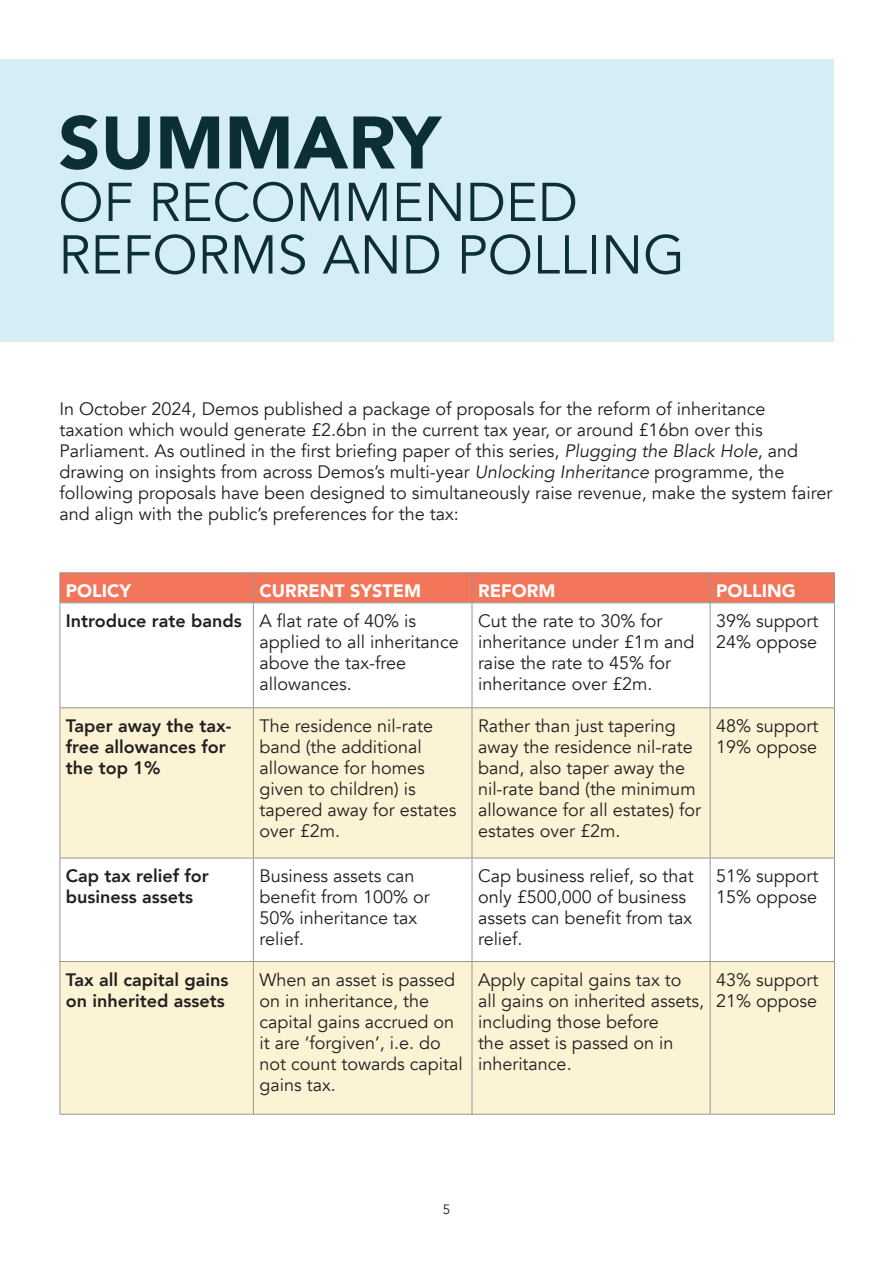
<style>
.page{position:relative;width:893px;height:1263px;background:#fff}
.page>*{position:absolute;margin:0;border:0;box-sizing:border-box;transform-origin:0 0}
.t1{font:900 73.5px "Avenir";color:#0c2f34}
.t2{font:54px/52.5px "Avenir";color:#0c2f34}
.Body{font:18px/21px "Avenir";color:#231f20}
.Body-2{font:800 18px/21px "Avenir";color:#231f20}
.Body-3{font:900 18px "Avenir";color:#fff}
.t3{font:13.5px "Avenir";color:#231f20}
.s1{font-style:italic}
</style>
<div class="page">
<div style="left:0;top:60px;width:833px;height:282px;background:#d5eef5"></div>
<svg style="left:61px;top:708px;width:773px;height:406px;fill:#fcf3d4"></svg>
<hr style="left:60px;top:572px;width:193px;height:1px;background:#939598">
<hr style="left:253px;top:572px;width:219px;height:1px;background:#939598">
<hr style="left:472px;top:572px;width:238px;height:1px;background:#939598">
<hr style="left:710px;top:572px;width:125px;height:1px;background:#939598">
<div style="left:60px;top:573px;width:775px;height:29px;background:#f3755a"></div>
<hr style="left:60px;top:602px;width:193px;height:1px;background:#939598">
<hr style="left:60px;top:603px;width:1px;height:104px;background:#939598">
<hr style="left:253px;top:602px;width:219px;height:1px;background:#939598">
<hr style="left:253px;top:603px;width:1px;height:104px;background:#939598">
<hr style="left:472px;top:602px;width:238px;height:1px;background:#939598">
<hr style="left:472px;top:603px;width:1px;height:104px;background:#939598">
<hr style="left:710px;top:602px;width:125px;height:1px;background:#939598">
<hr style="left:710px;top:603px;width:1px;height:104px;background:#939598">
<hr style="left:834px;top:603px;width:1px;height:104px;background:#939598">
<hr style="left:60px;top:707px;width:193px;height:1px;background:#939598">
<hr style="left:60px;top:708px;width:1px;height:150px;background:#939598">
<hr style="left:253px;top:707px;width:219px;height:1px;background:#939598">
<hr style="left:253px;top:708px;width:1px;height:150px;background:#939598">
<hr style="left:472px;top:707px;width:238px;height:1px;background:#939598">
<hr style="left:472px;top:708px;width:1px;height:150px;background:#939598">
<hr style="left:710px;top:707px;width:125px;height:1px;background:#939598">
<hr style="left:710px;top:708px;width:1px;height:150px;background:#939598">
<hr style="left:834px;top:708px;width:1px;height:150px;background:#939598">
<hr style="left:60px;top:858px;width:193px;height:1px;background:#939598">
<hr style="left:60px;top:858px;width:1px;height:103px;background:#939598">
<hr style="left:253px;top:858px;width:219px;height:1px;background:#939598">
<hr style="left:253px;top:858px;width:1px;height:103px;background:#939598">
<hr style="left:472px;top:858px;width:238px;height:1px;background:#939598">
<hr style="left:472px;top:858px;width:1px;height:103px;background:#939598">
<hr style="left:710px;top:858px;width:125px;height:1px;background:#939598">
<hr style="left:710px;top:858px;width:1px;height:103px;background:#939598">
<hr style="left:834px;top:858px;width:1px;height:103px;background:#939598">
<hr style="left:60px;top:961px;width:193px;height:1px;background:#939598">
<hr style="left:60px;top:962px;width:1px;height:152px;background:#939598">
<hr style="left:253px;top:961px;width:219px;height:1px;background:#939598">
<hr style="left:253px;top:962px;width:1px;height:152px;background:#939598">
<hr style="left:472px;top:961px;width:238px;height:1px;background:#939598">
<hr style="left:472px;top:962px;width:1px;height:152px;background:#939598">
<hr style="left:710px;top:961px;width:125px;height:1px;background:#939598">
<hr style="left:710px;top:962px;width:1px;height:152px;background:#939598">
<hr style="left:834px;top:962px;width:1px;height:152px;background:#939598">
<hr style="left:60px;top:1114px;width:193px;height:1px;background:#939598">
<hr style="left:253px;top:1114px;width:219px;height:1px;background:#939598">
<hr style="left:472px;top:1114px;width:238px;height:1px;background:#939598">
<hr style="left:710px;top:1114px;width:125px;height:1px;background:#939598">
<h1 class="t1" style="left:58px;top:80px;width:384px">SUMMARY</h1>
<h1 class="t2" style="left:58px;top:177px;width:628px">OF RECOMMENDED<br>REFORMS AND POLLING</h1>
<p class="Body" style="left:60px;top:398px;width:774px">In October 2024, Demos published a package of proposals for the reform of inheritance taxation which would generate £2.6bn in the current tax year, or around £16bn over this Parliament. As outlined in the first briefing paper of this series, <span class="s1">Plugging the Black Hole</span>, and drawing on insights from across Demos’s multi-year <span class="s1">Unlocking Inheritance</span> programme, the following proposals have been designed to simultaneously raise revenue, make the system fairer and align with the public’s preferences for the tax:</p>
<p class="Body-3" style="left:66px;top:575px;width:67px">POLICY</p>
<p class="Body-3" style="left:259px;top:575px;width:163px">CURRENT SYSTEM</p>
<p class="Body-3" style="left:478px;top:575px;width:79px">REFORM</p>
<p class="Body-3" style="left:716px;top:575px;width:81px">POLLING</p>
<p class="Body-2" style="left:66px;top:610px;width:178px">Introduce rate bands</p>
<p class="Body" style="left:259px;top:610px;width:201px">A flat rate of 40% is applied to all inheritance above the tax-free allowances.</p>
<p class="Body" style="left:478px;top:610px;width:218px">Cut the rate to 30% for inheritance under £1m and raise the rate to 45% for inheritance over £2m.</p>
<p class="Body" style="left:716px;top:610px;width:104px">39% support<br>24% oppose</p>
<p class="Body-2" style="left:66px;top:715px;width:167px">Taper away the tax&shy;free allowances for the top 1%</p>
<p class="Body" style="left:259px;top:715px;width:198px">The residence nil-rate band (the additional allowance for homes given to children) is tapered away for estates over £2m.</p>
<p class="Body" style="left:478px;top:715px;width:224px">Rather than just tapering away the residence nil-rate band, also taper away the nil-rate band (the minimum allowance for all estates) for estates over £2m.</p>
<p class="Body" style="left:716px;top:715px;width:104px">48% support<br>19% oppose</p>
<p class="Body-2" style="left:66px;top:865px;width:145px">Cap tax relief for business assets</p>
<p class="Body" style="left:259px;top:866px;width:172px">Business assets can benefit from 100% or<br>50% inheritance tax relief.</p>
<p class="Body" style="left:478px;top:866px;width:217px">Cap business relief, so that only £500,000 of business assets can benefit from tax relief.</p>
<p class="Body" style="left:716px;top:866px;width:104px">51% support<br>15% oppose</p>
<p class="Body-2" style="left:66px;top:969px;width:164px">Tax all capital gains on inherited assets</p>
<p class="Body" style="left:259px;top:969px;width:205px">When an asset is passed on in inheritance, the capital gains accrued on it are ‘forgiven’, i.e. do not count towards capital gains tax.</p>
<p class="Body" style="left:478px;top:969px;width:227px">Apply capital gains tax to<br>all gains on inherited assets, including those before<br>the asset is passed on in inheritance.</p>
<p class="Body" style="left:716px;top:969px;width:104px">43% support<br>21% oppose</p>
<p class="t3" style="left:443px;top:1201px;width:9px">5</p>
</div>
